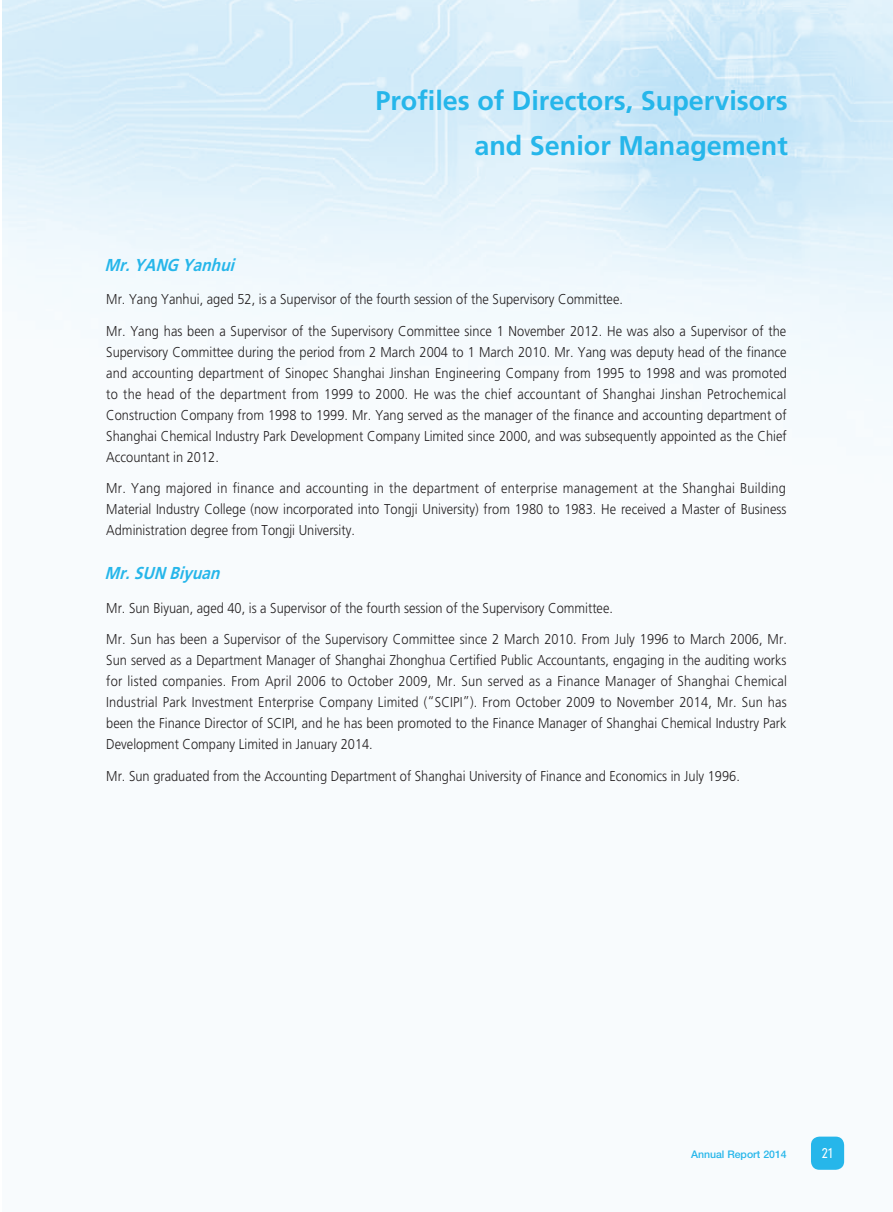
<style>
.page{position:relative;width:893px;height:1212px;background:#fff}
.page>*{position:absolute;margin:0;border:0;box-sizing:border-box;transform-origin:0 0}
.t1{font:700 27px/45px "Frutiger LT Std";color:#26b6ea;text-align:right}
._4__副標題{font:italic 700 17.25px "Frutiger LT Std";color:#26b6ea;scale:.9 1}
._1__內文{font:300 14.25px/21px "Frutiger LT Std";color:#231f20;text-align:justify;scale:.9 1}
.t2{font:300 13.5px "DIN Neuzeit Grotesk Std";color:#fff;scale:.9 1}
.t3{font:500 10.5px "Helvetica Neue LT Std";color:#26b6ea}
</style>
<div class="page">
<img style="left:3px;top:0;width:890px;height:1170px">
<div style="left:811px;top:1136px;width:33px;height:34px;background:#26b6ea;border-radius:9px"></div>
<h1 class="t1" style="left:375px;top:78px;width:414px">Profiles of Directors, Supervisors and Senior Management</h1>
<p class="_4__副標題" style="left:105px;top:254px;width:151px">Mr. YANG Yanhui</p>
<p class="_1__內文" style="left:106px;top:289px;width:576px">Mr. Yang Yanhui, aged 52, is a Supervisor of the fourth session of the Supervisory Committee.</p>
<p class="_1__內文" style="left:106px;top:321px;width:758px">Mr. Yang has been a Supervisor of the Supervisory Committee since 1 November 2012. He was also a Supervisor of the Supervisory Committee during the period from 2 March 2004 to 1 March 2010. Mr. Yang was deputy head of the finance and accounting department of Sinopec Shanghai Jinshan Engineering Company from 1995 to 1998 and was promoted to the head of the department from 1999 to 2000. He was the chief accountant of Shanghai Jinshan Petrochemical Construction Company from 1998 to 1999. Mr. Yang served as the manager of the finance and accounting department of Shanghai Chemical Industry Park Development Company Limited since 2000, and was subsequently appointed as the Chief Accountant in 2012.</p>
<p class="_1__內文" style="left:106px;top:478px;width:757px">Mr. Yang majored in finance and accounting in the department of enterprise management at the Shanghai Building Material Industry College (now incorporated into Tongji University) from 1980 to 1983. He received a Master of Business Administration degree from Tongji University.</p>
<p class="_4__副標題" style="left:105px;top:563px;width:135px">Mr. SUN Biyuan</p>
<p class="_1__內文" style="left:106px;top:597px;width:564px">Mr. Sun Biyuan, aged 40, is a Supervisor of the fourth session of the Supervisory Committee.</p>
<p class="_1__內文" style="left:106px;top:629px;width:758px">Mr. Sun has been a Supervisor of the Supervisory Committee since 2 March 2010. From July 1996 to March 2006, Mr.<br>Sun served as a Department Manager of Shanghai Zhonghua Certified Public Accountants, engaging in the auditing works for listed companies. From April 2006 to October 2009, Mr. Sun served as a Finance Manager of Shanghai Chemical Industrial Park Investment Enterprise Company Limited (“SCIPI”). From October 2009 to November 2014, Mr. Sun has been the Finance Director of SCIPI, and he has been promoted to the Finance Manager of Shanghai Chemical Industry Park Development Company Limited in January 2014.</p>
<p class="_1__內文" style="left:106px;top:765px;width:705px">Mr. Sun graduated from the Accounting Department of Shanghai University of Finance and Economics in July 1996.</p>
<p class="t3" style="left:691px;top:1148px;width:97px">Annual Report 2014</p>
<p class="t2" style="left:822px;top:1145px;width:14px">21</p>
</div>
